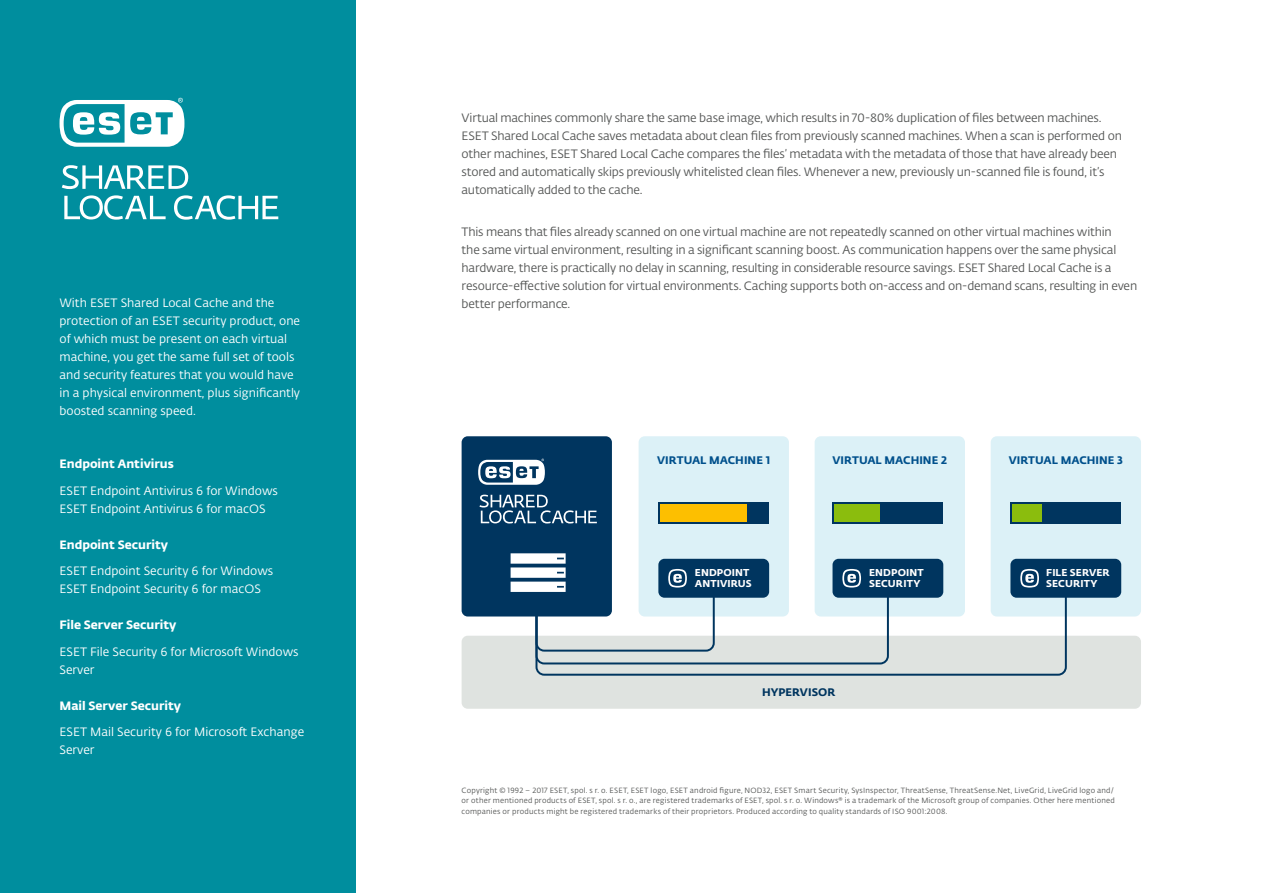
<style>
.page{position:relative;width:1263px;height:893px;background:#fff}
.page>*{position:absolute;margin:0;border:0;box-sizing:border-box;transform-origin:0 0}
.t1{font:12px/18px "Fedra Sans Alt Pro Book LF";letter-spacing:-.015em;color:#555756}
.t2{font:12px/18px "Fedra Sans Alt Pro Book LF";color:#fff}
.t3{font:12px "Fedra Sans Alt Pro Bold LF";color:#fff}
.t4{font:700 10.95px "Fedra Sans Alt Pro";letter-spacing:.005em;color:#00508c}
.t5{font:700 10.95px "Fedra Sans Alt Pro";letter-spacing:.005em;color:#00355f}
.t6{font:700 9.9px/10.9px "Fedra Sans Alt Pro";letter-spacing:.01em;color:#fff}
.t7{font:7.5px/10.5px "Fedra Sans Alt Pro Book LF";letter-spacing:.02em;color:#555756;text-align:justify}
</style>
<div class="page">
<div style="left:0;top:0;width:355px;height:893px;background:#008e9e"></div>
<div style="left:991px;top:436px;width:150px;height:180px;background:#dcf1f7;border-radius:6px"></div>
<div style="left:462px;top:636px;width:679px;height:73px;background:#dfe3e0;border-radius:6px"></div>
<div style="left:815px;top:436px;width:150px;height:180px;background:#dcf1f7;border-radius:6px"></div>
<div style="left:639px;top:436px;width:150px;height:180px;background:#dcf1f7;border-radius:6px"></div>
<div style="left:462px;top:436px;width:150px;height:180px;background:#00355f;border-radius:6px"></div>
<svg style="left:478px;top:459px;width:67px;height:26px"></svg>
<svg style="left:479px;top:495px;width:118px;height:28px"></svg>
<div style="left:658px;top:503px;width:111px;height:21px;background:#00355f"></div>
<div style="left:660px;top:504px;width:87px;height:18px;background:#fdbf00"></div>
<div style="left:832px;top:503px;width:111px;height:21px;background:#00355f"></div>
<div style="left:834px;top:504px;width:45px;height:18px;background:#8bbd0d"></div>
<div style="left:1010px;top:503px;width:111px;height:21px;background:#00355f"></div>
<div style="left:1012px;top:504px;width:29px;height:18px;background:#8bbd0d"></div>
<div style="left:1010px;top:559px;width:111px;height:39px;background:#00355f;border-radius:6px"></div>
<svg style="left:511px;top:553px;width:557px;height:123px"></svg>
<svg style="left:60px;top:98px;width:124px;height:49px"></svg>
<svg style="left:62px;top:165px;width:126px;height:24px"></svg>
<svg style="left:64px;top:195px;width:102px;height:25px"></svg>
<svg style="left:174px;top:195px;width:104px;height:25px"></svg>
<p class="t2" style="left:60px;top:293px;width:242px">With ESET Shared Local Cache and the protection of an ESET security product, one of which must be present on each virtual machine, you get the same full set of tools and security features that you would have in a physical environment, plus significantly boosted scanning speed.</p>
<p class="t3" style="left:60px;top:454px;width:116px">Endpoint Antivirus</p>
<p class="t2" style="left:60px;top:481px;width:220px">ESET Endpoint Antivirus 6 for Windows<br>ESET Endpoint Antivirus 6 for macOS</p>
<p class="t3" style="left:60px;top:535px;width:110px">Endpoint Security</p>
<p class="t2" style="left:60px;top:561px;width:215px">ESET Endpoint Security 6 for Windows<br>ESET Endpoint Security 6 for macOS</p>
<p class="t3" style="left:60px;top:615px;width:118px">File Server Security</p>
<p class="t2" style="left:60px;top:642px;width:241px">ESET File Security 6 for Microsoft Windows<br>Server</p>
<p class="t3" style="left:60px;top:696px;width:123px">Mail Server Security</p>
<p class="t2" style="left:60px;top:722px;width:246px">ESET Mail Security 6 for Microsoft Exchange<br>Server</p>
<p class="t1" style="left:462px;top:108px;width:662px">Virtual machines commonly share the same base image, which results in 70-80% duplication of files between machines.<br>ESET Shared Local Cache saves metadata about clean files from previously scanned machines. When a scan is performed on other machines, ESET Shared Local Cache compares the files’ metadata with the metadata of those that have already been stored and automatically skips previously whitelisted clean files. Whenever a new, previously un-scanned file is found, it’s automatically added to the cache.</p>
<p class="t1" style="left:462px;top:222px;width:677px">This means that files already scanned on one virtual machine are not repeatedly scanned on other virtual machines within<br>the same virtual environment, resulting in a significant scanning boost. As communication happens over the same physical hardware, there is practically no delay in scanning, resulting in considerable resource savings. ESET Shared Local Cache is a resource-effective solution for virtual environments. Caching supports both on-access and on-demand scans, resulting in even better performance.</p>
<p class="t4" style="left:657px;top:453px;width:115px">VIRTUAL MACHINE 1</p>
<p class="t4" style="left:832px;top:453px;width:116px">VIRTUAL MACHINE 2</p>
<p class="t4" style="left:1009px;top:453px;width:116px">VIRTUAL MACHINE 3</p>
<p class="t6" style="left:695px;top:567px;width:58px">ENDPOINT<br>ANTIVIRUS</p>
<p class="t6" style="left:869px;top:567px;width:56px">ENDPOINT<br>SECURITY</p>
<p class="t6" style="left:1046px;top:567px;width:65px">FILE SERVER<br>SECURITY</p>
<p class="t5" style="left:762px;top:685px;width:75px">HYPERVISOR</p>
<p class="t7" style="left:462px;top:784px;width:655px">Copyright © 1992 – 2017 ESET, spol. s r. o. ESET, ESET logo, ESET android figure, NOD32, ESET Smart Security, SysInspector, ThreatSense, ThreatSense.Net, LiveGrid, LiveGrid logo and/ or other mentioned products of ESET, spol. s r. o., are registered trademarks of ESET, spol. s r. o. Windows® is a trademark of the Microsoft group of companies. Other here mentioned companies or products might be registered trademarks of their proprietors. Produced according to quality standards of ISO 9001:2008.</p>
</div>
